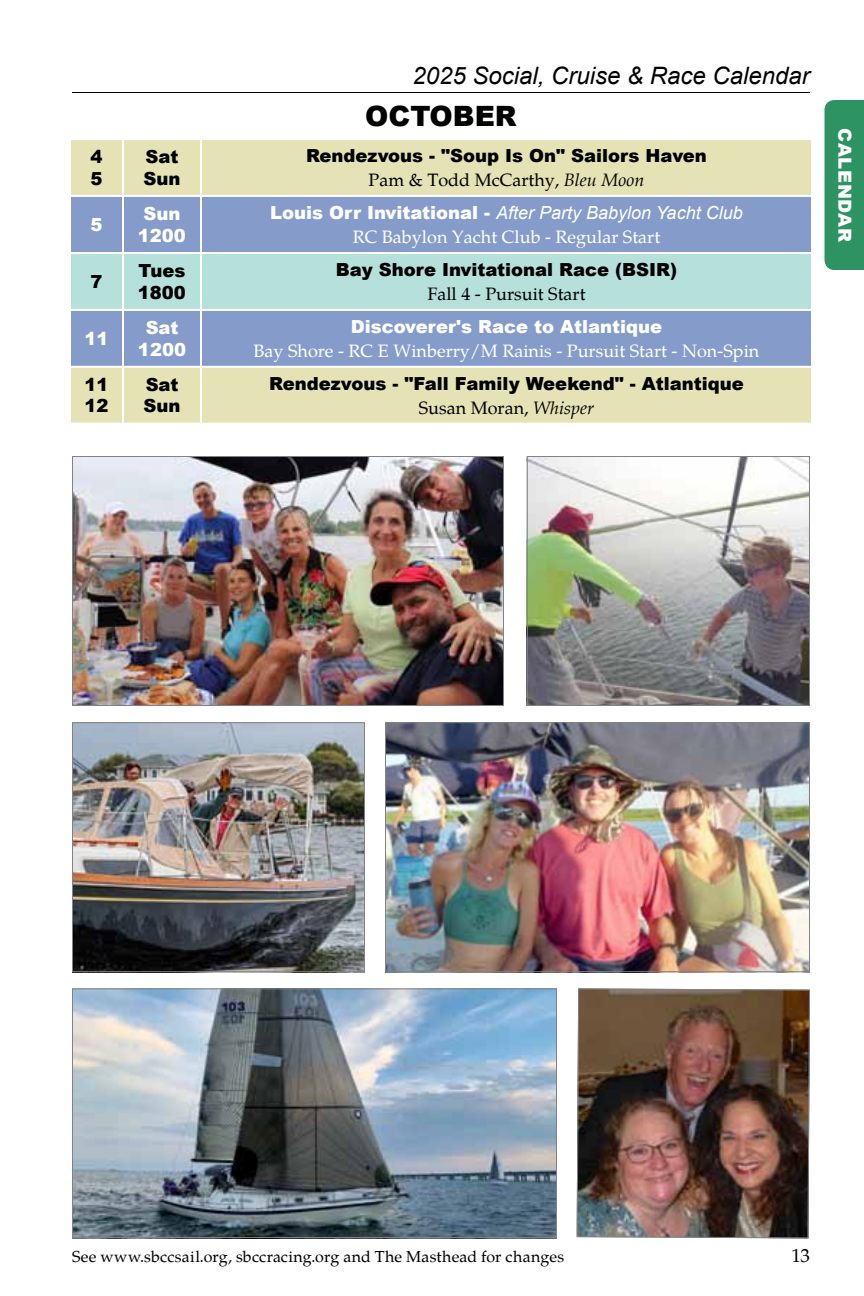
<style>
.page{position:relative;width:864px;height:1296px;background:#fff}
.page>*{position:absolute;margin:0;border:0;box-sizing:border-box;transform-origin:0 0}
.t1{font:900 28px "Arial";color:#000}
.t2{font:italic 24px "Arial";color:#000}
.t3{font:19px "Palatino";color:#000}
.t4{font:900 18px/21.6px "Arial";color:#000}
.t5{font:18px "Palatino";color:#fff}
.t6{font:18px "Palatino";color:#000}
.t7{font:italic 18px "Arial";color:#fff}
.t8{font:900 18px/21.6px "Arial";color:#fff;text-align:center}
.t9{font:900 18px "Arial";letter-spacing:.035em;color:#fff}
.t10{font:16px "Palatino";letter-spacing:.01em;color:#000}
.s1{font-style:italic}
.s2{font-weight:900;font-style:normal}
</style>
<div class="page">
<div style="left:71px;top:140px;width:740px;height:283px;background:#e5e3b6"></div>
<div style="left:71px;top:197px;width:740px;height:169px;background:#859cca"></div>
<div style="left:71px;top:254px;width:740px;height:55px;background:#b6e0da"></div>
<hr style="left:71px;top:195px;width:52px;height:2px;background:#fff">
<hr style="left:71px;top:309px;width:52px;height:2px;background:#fff">
<hr style="left:122px;top:197px;width:2px;height:55px;background:#fff">
<hr style="left:123px;top:195px;width:78px;height:2px;background:#fff">
<hr style="left:123px;top:309px;width:78px;height:2px;background:#fff">
<hr style="left:200px;top:197px;width:2px;height:55px;background:#fff">
<hr style="left:201px;top:195px;width:610px;height:2px;background:#fff">
<hr style="left:201px;top:309px;width:610px;height:2px;background:#fff">
<hr style="left:122px;top:311px;width:2px;height:55px;background:#fff">
<hr style="left:200px;top:311px;width:2px;height:55px;background:#fff">
<hr style="left:71px;top:252px;width:52px;height:2px;background:#fff">
<hr style="left:71px;top:366px;width:52px;height:2px;background:#fff">
<hr style="left:122px;top:254px;width:2px;height:55px;background:#fff">
<hr style="left:122px;top:140px;width:2px;height:55px;background:#fff">
<hr style="left:122px;top:368px;width:2px;height:55px;background:#fff">
<hr style="left:123px;top:252px;width:78px;height:2px;background:#fff">
<hr style="left:123px;top:366px;width:78px;height:2px;background:#fff">
<hr style="left:200px;top:254px;width:2px;height:55px;background:#fff">
<hr style="left:200px;top:140px;width:2px;height:55px;background:#fff">
<hr style="left:200px;top:368px;width:2px;height:55px;background:#fff">
<hr style="left:201px;top:252px;width:610px;height:2px;background:#fff">
<hr style="left:201px;top:366px;width:610px;height:2px;background:#fff">
<img style="left:579px;top:990px;width:229px;height:246px">
<div style="left:577px;top:988px;width:233px;height:250px;border:1px solid #808285"></div>
<img style="left:74px;top:990px;width:481px;height:246px">
<div style="left:72px;top:988px;width:485px;height:250px;border:1px solid #808285"></div>
<img style="left:529px;top:458px;width:279px;height:246px">
<div style="left:527px;top:456px;width:283px;height:250px;border:1px solid #808285"></div>
<img style="left:74px;top:458px;width:428px;height:246px">
<div style="left:72px;top:456px;width:432px;height:250px;border:1px solid #808285"></div>
<img style="left:387px;top:724px;width:421px;height:246px">
<div style="left:385px;top:722px;width:425px;height:250px;border:1px solid #808285"></div>
<img style="left:74px;top:724px;width:289px;height:246px">
<div style="left:72px;top:722px;width:293px;height:250px;border:1px solid #808285"></div>
<hr style="left:72px;top:92px;width:738px;height:1px;background:#000">
<div style="left:824px;top:100px;width:40px;height:170px;background:#2e9362"></div>
<h2 class="t2" style="left:412px;top:60px;width:399px">2025 Social, Cruise &amp; Race Calendar</h2>
<h1 class="t1" style="left:365px;top:96px;width:131px">OCTOBER</h1>
<p class="t4" style="left:90px;top:145px;width:14px">4<br>5</p>
<p class="t4" style="left:143px;top:145px;width:39px">Sat<br>Sun</p>
<p class="t4" style="left:306px;top:144px;width:402px">Rendezvous - "Soup Is On" Sailors Haven</p>
<p class="t6" style="left:369px;top:166px;width:277px">Pam &amp; Todd McCarthy, <span class="s1">Bleu Moon</span></p>
<p class="t8" style="left:90px;top:213px;width:14px">5</p>
<p class="t8" style="left:138px;top:202px;width:50px">Sun<br>1200</p>
<p class="t7" style="left:270px;top:201px;width:474px"><span class="s2">Louis Orr I nvitational -</span> After Party Babylon Yacht Club</p>
<p class="t5" style="left:353px;top:223px;width:309px">RC Babylon Yacht Club - Regular Start</p>
<p class="t4" style="left:90px;top:270px;width:14px">7</p>
<p class="t4" style="left:138px;top:259px;width:50px">Tues<br>1800</p>
<p class="t4" style="left:336px;top:258px;width:343px">Bay Shore I nvitational Race (BSIR)</p>
<p class="t6" style="left:427px;top:279px;width:160px">Fall 4 - Pursuit Start</p>
<p class="t8" style="left:85px;top:327px;width:26px">11</p>
<p class="t8" style="left:138px;top:316px;width:50px">Sat<br>1200</p>
<p class="t8" style="left:351px;top:315px;width:313px">Discoverer's Race to Atlantique</p>
<p class="t5" style="left:254px;top:336px;width:507px">Bay Shore - RC E Winberry/M Rainis - Pursuit Start - Non-Spin</p>
<p class="t4" style="left:85px;top:373px;width:26px">11<br>12</p>
<p class="t4" style="left:144px;top:373px;width:39px">Sat<br>Sun</p>
<p class="t4" style="left:269px;top:372px;width:476px">Rendezvous - "Fall Family Weekend" - Atlantique</p>
<p class="t6" style="left:419px;top:393px;width:177px">Susan Moran, <span class="s1">Whisper</span></p>
<p class="t9" style="left:858px;top:128px;width:115px;rotate:90deg">Calendar</p>
<p class="t10" style="left:72px;top:1244px;width:494px">See www.sbccsail.org, sbccracing.org and The Masthead for changes</p>
<p class="t3" style="left:791px;top:1240px;width:20px">13</p>
</div>
